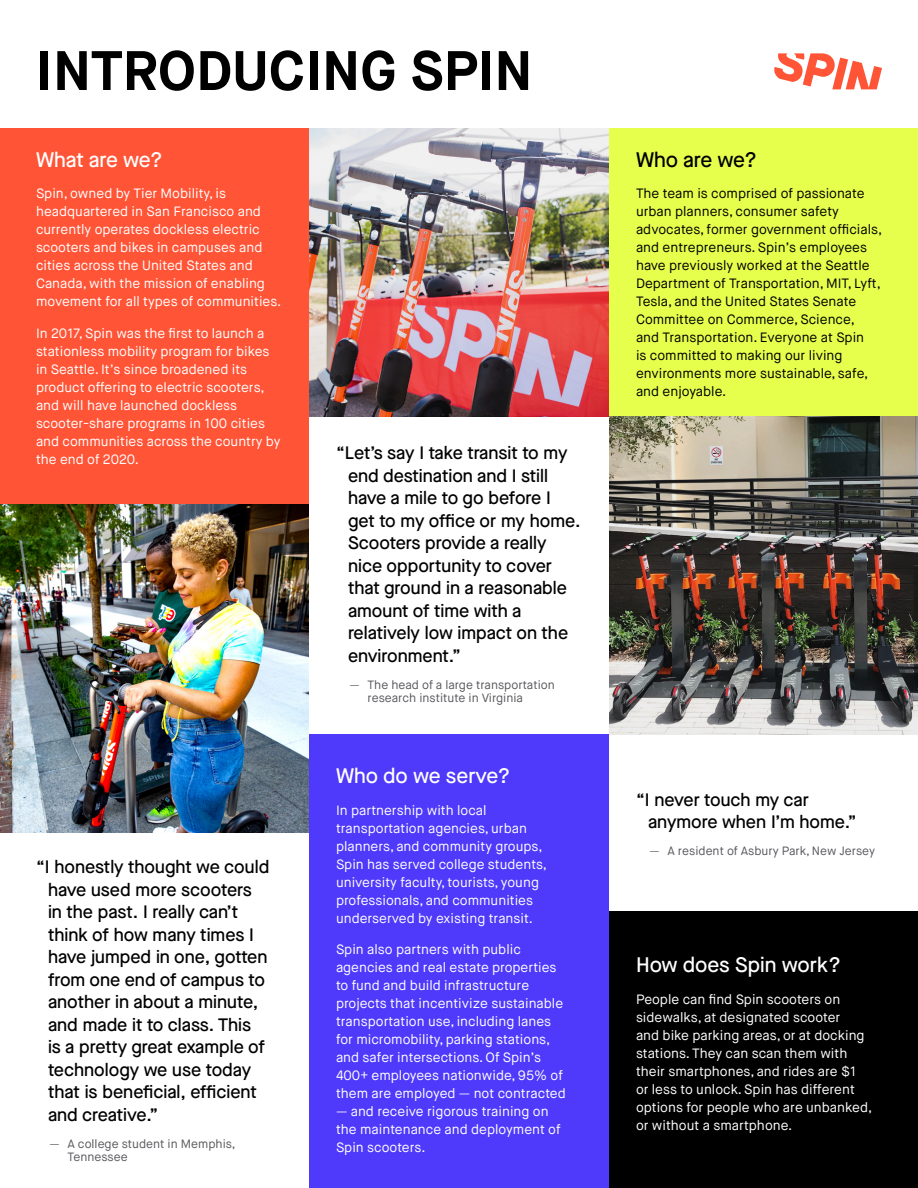
<style>
.page{position:relative;width:918px;height:1188px;background:#fff}
.page>*{position:absolute;margin:0;border:0;box-sizing:border-box;transform-origin:0 0}
.t1{font:700 55.5px "Maison Neue";color:#000}
.t2{font:500 21px "Maison Neue";color:#fff}
.t3{font:500 21px "Maison Neue";color:#000}
.t4{font:500 18px/22.5px "Maison Neue";color:#000}
.Body{font:13.5px/18px "Maison Neue";color:#fff}
.Body-2{font:13.5px/18px "Maison Neue";color:#000}
.t5{font:12px/13.5px "Maison Neue";color:#59595e}
.s1{font-weight:300}
</style>
<div class="page">
<div style="left:0;top:128px;width:309px;height:376px;background:#ff5436"></div>
<div style="left:609px;top:911px;width:309px;height:277px;background:#000"></div>
<div style="left:609px;top:128px;width:309px;height:289px;background:#e6ff4d"></div>
<div style="left:309px;top:735px;width:300px;height:453px;background:#4f39fa"></div>
<svg style="left:774px;top:53px;width:108px;height:36px"></svg>
<img style="left:0;top:504px;width:309px;height:329px">
<img style="left:609px;top:417px;width:309px;height:318px">
<img style="left:309px;top:128px;width:300px;height:289px">
<h1 class="t1" style="left:36px;top:35px;width:498px">INTRODUCING SPIN</h1>
<h2 class="t2" style="left:36px;top:145px;width:128px">What are we?</h2>
<p class="Body" style="left:36px;top:184px;width:247px">Spin, owned by Tier Mobility, is headquartered in San Francisco and currently operates dockless electric scooters and bikes in campuses and cities across the United States and Canada, with the mission of enabling movement for all types of communities.</p>
<p class="Body" style="left:36px;top:324px;width:246px">In 2017, Spin was the first to launch a stationless mobility program for bikes in Seattle. It’s since broadened its product offering to electric scooters, and will have launched dockless scooter-share programs in 100 cities and communities across the country by the end of 2020.</p>
<p class="t4" style="left:48px;top:855px;width:223px;text-indent:-12px">“I honestly thought we could have used more scooters in the past. I really can’t think of how many times I have jumped in one, gotten from one end of campus to another in about a minute, and made it to class. This<br>is a pretty great example of technology we use today that is beneficial, efficient and creative.”</p>
<p class="t5" style="left:68px;top:1137px;width:170px;text-indent:-18px"><span class="s1">—</span> A college student in Memphis,<br>Tennessee</p>
<p class="t4" style="left:348px;top:441px;width:234px;text-indent:-12px">“Let’s say I take transit to my end destination and I still have a mile to go before I get to my office or my home.<br>Scooters provide a really nice opportunity to cover that ground in a reasonable amount of time with a relatively low impact on the environment.”</p>
<p class="t5" style="left:368px;top:678px;width:189px;text-indent:-18px"><span class="s1">—</span> The head of a large transportation research institute in Virginia</p>
<h2 class="t2" style="left:336px;top:761px;width:176px">Who do we serve?</h2>
<p class="Body" style="left:336px;top:801px;width:213px">In partnership with local transportation agencies, urban planners, and community groups, Spin has served college students, university faculty, tourists, young professionals, and communities underserved by existing transit.</p>
<p class="Body" style="left:336px;top:940px;width:231px">Spin also partners with public agencies and real estate properties to fund and build infrastructure projects that incentivize sustainable transportation use, including lanes for micromobility, parking stations, and safer intersections. Of Spin’s 400+ employees nationwide, 95% of them are employed <span class="s1">—</span> not contracted</p>
<p class="Body" style="left:336px;top:1102px;width:226px"><span class="s1">—</span> and receive rigorous training on the maintenance and deployment of<br>Spin scooters.</p>
<h2 class="t3" style="left:636px;top:145px;width:123px">Who are we?</h2>
<p class="Body-2" style="left:636px;top:184px;width:248px">The team is comprised of passionate urban planners, consumer safety advocates, former government officials, and entrepreneurs. Spin’s employees have previously worked at the Seattle Department of Transportation, MIT, Lyft, Tesla, and the United States Senate Committee on Commerce, Science,<br>and Transportation. Everyone at Spin<br>is committed to making our living environments more sustainable, safe, and enjoyable.</p>
<p class="t4" style="left:648px;top:788px;width:210px;text-indent:-12px">“I never touch my car anymore when I’m home.”</p>
<p class="t5" style="left:650px;top:844px;width:227px"><span class="s1">—</span> A resident of Asbury Park, New Jersey</p>
<h2 class="t2" style="left:636px;top:950px;width:206px">How does Spin work?</h2>
<p class="Body" style="left:636px;top:990px;width:238px">People can find Spin scooters on sidewalks, at designated scooter<br>and bike parking areas, or at docking stations. They can scan them with their smartphones, and rides are $1<br>or less to unlock. Spin has different options for people who are unbanked, or without a smartphone.</p>
</div>
